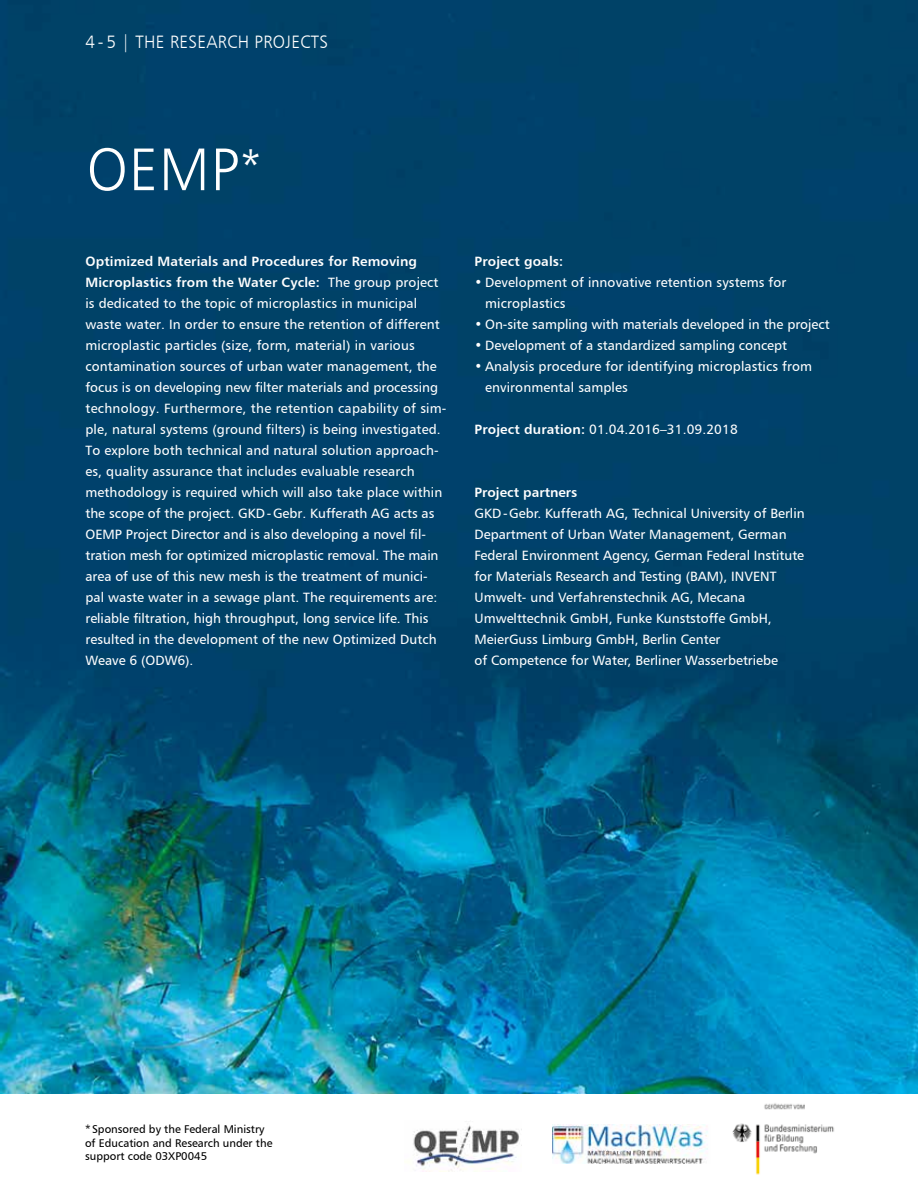
<style>
.page{position:relative;width:918px;height:1188px;background:#fff}
.page>*{position:absolute;margin:0;border:0;box-sizing:border-box;transform-origin:0 0}
.t1{font:60px "Humanist 777 BT Light B";color:#fff;scale:.95 1}
.t2{font:39px/42px "Humanist 777 BT Light B";letter-spacing:.02em;color:#fff}
.t3{font:18px "Humanist 777 BT Light B";letter-spacing:.02em;color:#fff;scale:.95 1}
.t4{font:13.5px/21px "Humanist 777 BT Roman B";color:#fff}
.t5{font:13.5px/21px "Humanist 777 BT Bold B";letter-spacing:.01em;color:#fff}
.t6{font:11.25px/13.5px "Humanist 777 BT Roman B";color:#000}
.s1{font-size:45px}
.s2{font-family:"Humanist 777 BT Roman B"}
.s3{font-family:"Humanist 777 BT Bold B"}
</style>
<div class="page">
<img style="left:732px;top:1103px;width:102px;height:72px">
<img style="left:0;top:0;width:918px;height:1093px">
<img style="left:552px;top:1124px;width:156px;height:40px">
<img style="left:413px;top:1125px;width:109px;height:46px">
<h3 class="t3" style="left:85px;top:30px;width:257px">4 - 5 | THE RESEARCH PROJECTS</h3>
<h1 class="t1" style="left:87px;top:132px;width:185px">OEMP<span class="s1">*</span></h1>
<p class="t5" style="left:85px;top:250px;width:355px">Optimized Materials and Procedures for Removing<br>Microplastics from the Water Cycle: <span class="s2">The group project</span></p>
<p class="t4" style="left:85px;top:293px;width:362px">is dedicated to the topic of microplastics in municipal waste water. In order to ensure the retention of different microplastic particles (size, form, material) in various contamination sources of urban water management, the focus is on developing new filter materials and processing technology. Furthermore, the retention capability of sim&shy;ple, natural systems (ground filters) is being investigated.<br>To explore both technical and natural solution approach&shy;es, quality assurance that includes evaluable research methodology is required which will also take place within the scope of the project. GKD-Gebr. Kufferath AG acts as OEMP Project Director and is also developing a novel fil&shy;tration mesh for optimized microplastic removal. The main area of use of this new mesh is the treatment of munici&shy;pal waste water in a sewage plant. The requirements are: reliable filtration, high throughput, long service life. This resulted in the development of the new Optimized Dutch Weave 6 (ODW6).</p>
<p class="t5" style="left:475px;top:251px;width:90px">Project goals:</p>
<p class="t4" style="left:485px;top:272px;width:303px;text-indent:-11px">• Development of innovative retention systems for microplastics</p>
<p class="t4" style="left:475px;top:314px;width:357px">• On-site sampling with materials developed in the project</p>
<p class="t4" style="left:475px;top:335px;width:314px">• Development of a standardized sampling concept</p>
<p class="t4" style="left:485px;top:356px;width:329px;text-indent:-11px">• Analysis procedure for identifying microplastics from environmental samples</p>
<p class="t4" style="left:475px;top:419px;width:265px"><span class="s3">Project duration:</span> 01.04.2016–31.09.2018</p>
<h2 class="t2" style="left:137px;top:321px;width:550px">FORSCHUNGSPROJEKT <span class="s3">RAU</span><sup>*1<br></sup>UNTER LEITUNG DER TU BERLIN</h2>
<p class="t5" style="left:475px;top:482px;width:104px">Project partners</p>
<p class="t4" style="left:475px;top:503px;width:332px">GKD-Gebr. Kufferath AG, Technical University of Berlin Department of Urban Water Management, German Federal Environment Agency, German Federal Institute for Materials Research and Testing (BAM), INVENT Umwelt- und Verfahrenstechnik AG, Mecana Umwelttechnik GmbH, Funke Kunststoffe GmbH, MeierGuss Limburg GmbH, Berlin Center<br>of Competence for Water, Berliner Wasserbetriebe</p>
<p class="t6" style="left:85px;top:1122px;width:189px">*Sponsored by the Federal Ministry of Education and Research under the support code 03XP0045</p>
</div>
